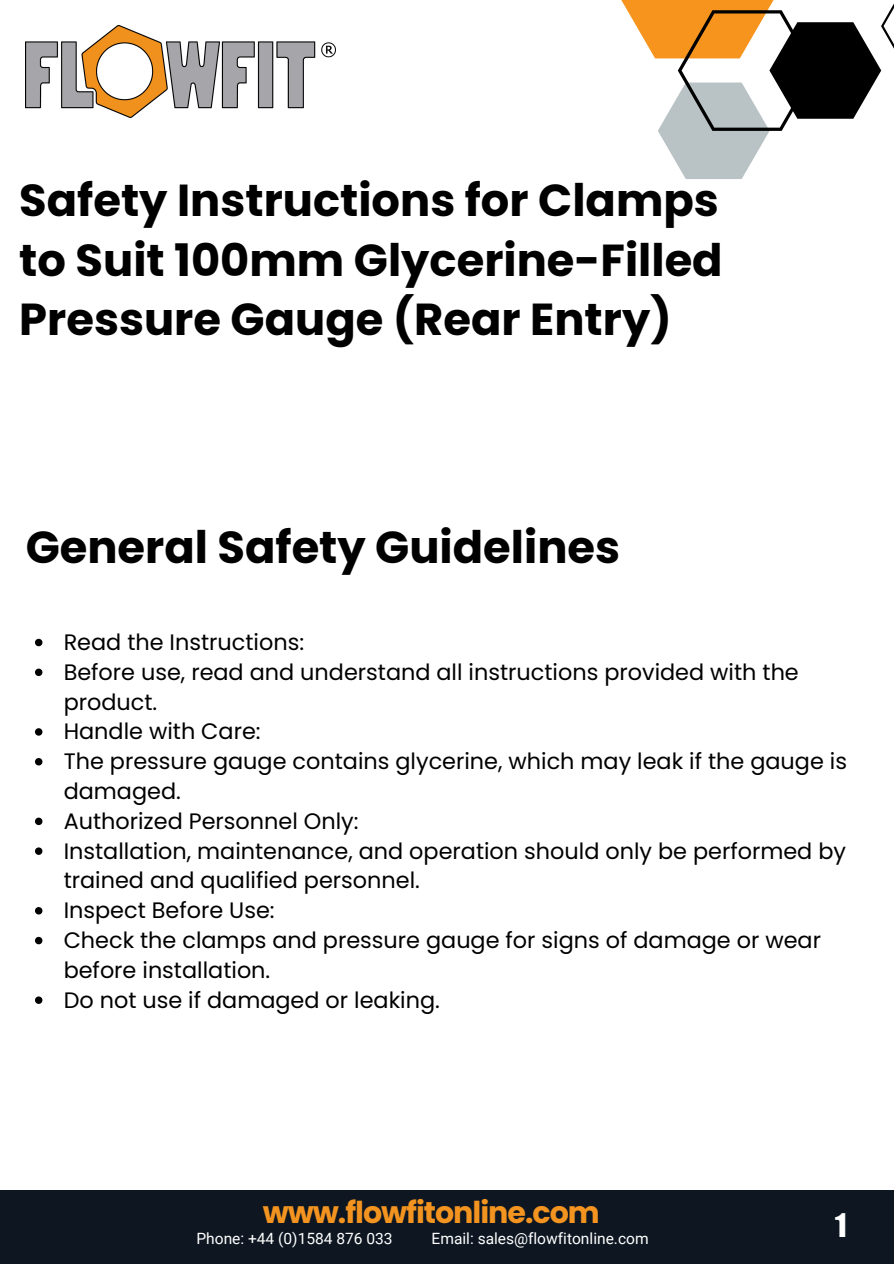
<style>
.page{position:relative;width:894px;height:1264px;background:#fff}
.page>*{position:absolute;margin:0;border:0;box-sizing:border-box;transform-origin:0 0}
.t1{font:700 44.7px/59.7px "Poppins";color:#000;text-align:justify}
.t2{font:33.3px "Impact LT Std";color:#fff}
.t3{font:700 30.15px "Poppins";letter-spacing:-.035em;color:#f39420}
.t4{font:22.35px/29.8px "Poppins";color:#000}
.t5{font:15.6px "Roboto";color:#fff}
</style>
<div class="page">
<img style="left:26px;top:26px;width:309px;height:91px">
<svg style="left:35px;top:638px;width:7px;height:8px"></svg>
<svg style="left:35px;top:668px;width:7px;height:8px"></svg>
<svg style="left:35px;top:728px;width:7px;height:7px"></svg>
<svg style="left:35px;top:758px;width:7px;height:7px"></svg>
<svg style="left:35px;top:817px;width:7px;height:8px"></svg>
<svg style="left:35px;top:847px;width:7px;height:7px"></svg>
<svg style="left:35px;top:907px;width:7px;height:7px"></svg>
<svg style="left:35px;top:936px;width:7px;height:8px"></svg>
<svg style="left:35px;top:996px;width:7px;height:7px"></svg>
<svg style="left:621px;top:0;width:272px;height:179px"></svg>
<div style="left:0;top:1190px;width:893px;height:73px;background:#0d1621"></div>
<p class="t1" style="left:19px;top:170px;width:704px">Safety Instructions for Clamps to Suit 100mm Glycerine-Filled Pressure Gauge (Rear Entry)</p>
<p class="t1" style="left:26px;top:517px;width:595px">General Safety Guidelines</p>
<h1 class="t4" style="left:64px;top:627px;width:242px">Read the Instructions:</h1>
<h1 class="t4" style="left:64px;top:657px;width:736px">Before use, read and understand all instructions provided with the product.</h1>
<p class="t4" style="left:64px;top:716px;width:198px">Handle with Care:</p>
<p class="t4" style="left:64px;top:746px;width:784px">The pressure gauge contains glycerine, which may leak if the gauge is damaged.</p>
<p class="t4" style="left:64px;top:806px;width:296px">Authorized Personnel Only:</p>
<p class="t4" style="left:64px;top:835px;width:783px">Installation, maintenance, and operation should only be performed by trained and qualified personnel.</p>
<p class="t4" style="left:64px;top:895px;width:212px">Inspect Before Use:</p>
<p class="t4" style="left:64px;top:925px;width:758px">Check the clamps and pressure gauge for signs of damage or wear before installation.</p>
<p class="t4" style="left:64px;top:984px;width:377px">Do not use if damaged or leaking.</p>
<h2 class="t3" style="left:263px;top:1190px;width:338px">www.flowfitonline.com</h2>
<p class="t5" style="left:196px;top:1229px;width:198px">Phone: +44 (0)1584 876 033</p>
<p class="t5" style="left:431px;top:1229px;width:218px">Email: sales@flowfitonline.com</p>
<p class="t2" style="left:833px;top:1212px;width:14px">1</p>
</div>
